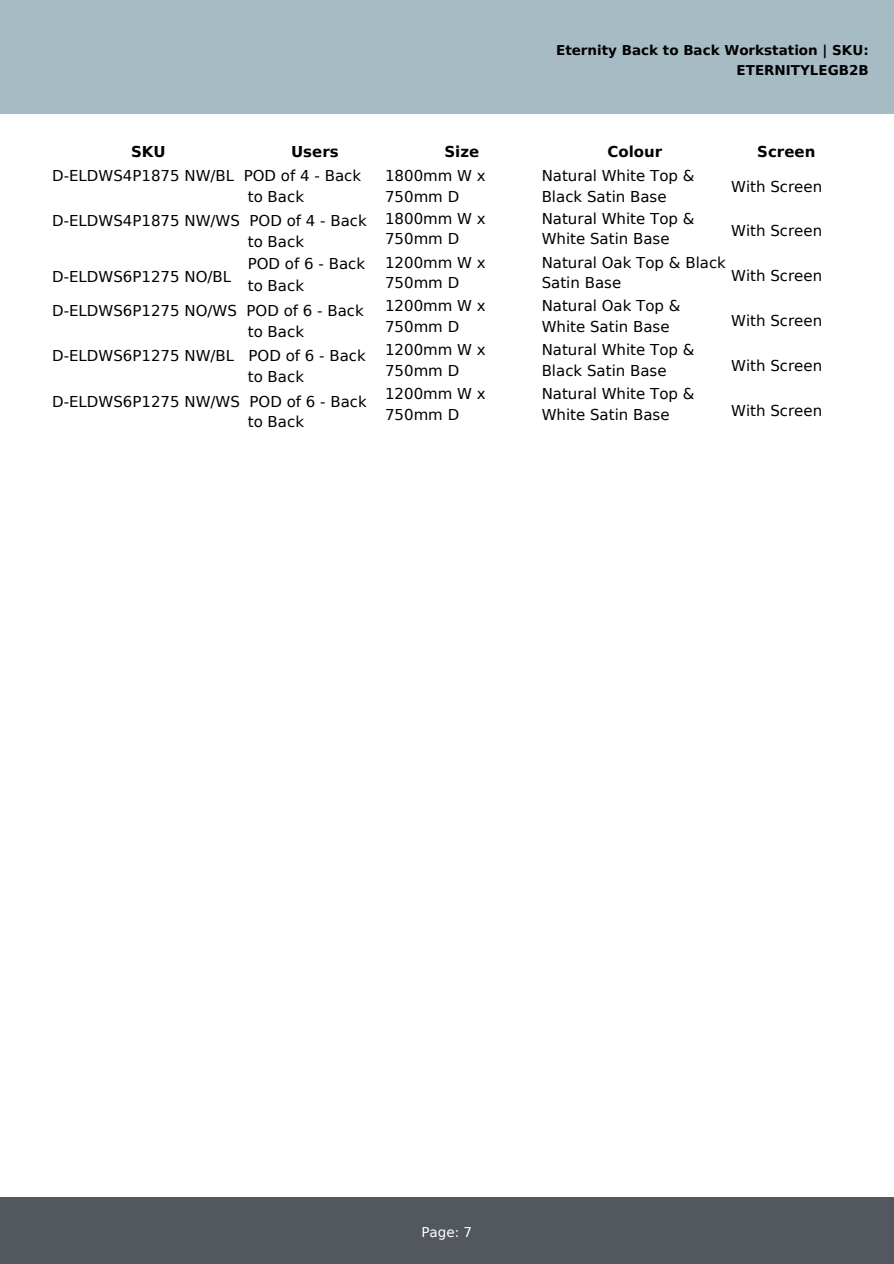
<style>
.page{position:relative;width:894px;height:1264px;background:#fff}
.page>*{position:absolute;margin:0;border:0;box-sizing:border-box;transform-origin:0 0}
.t1{font:15px/21.9px "DejaVu Sans";color:#000}
.t2{font:700 15px "DejaVu Sans";color:#000}
.t3{font:700 13.5px/20.2px "DejaVu Sans";color:#000;text-align:right}
.t4{font:13.5px "DejaVu Sans";color:#fff}
</style>
<div class="page">
<div style="left:0;top:0;width:893px;height:113px;background:#a7bbc4"></div>
<div style="left:0;top:1197px;width:893px;height:66px;background:#53585e"></div>
<h3 class="t2" style="left:131px;top:143px;width:36px">SKU</h3>
<h3 class="t2" style="left:291px;top:143px;width:49px">Users</h3>
<h4 class="t1" style="left:52px;top:164px;width:310px">D-ELDWS4P1875 NW/BL POD of 4 - Back</h4>
<h4 class="t1" style="left:248px;top:185px;width:58px">to Back</h4>
<h4 class="t1" style="left:52px;top:210px;width:316px">D-ELDWS4P1875 NW/WS POD of 4 - Back</h4>
<h2 class="t1" style="left:248px;top:230px;width:119px">to Back<br>POD of 6 - Back to Back</h2>
<h4 class="t1" style="left:52px;top:266px;width:180px">D-ELDWS6P1275 NO/BL</h4>
<h4 class="t1" style="left:52px;top:300px;width:313px">D-ELDWS6P1275 NO/WS POD of 6 - Back</h4>
<h4 class="t1" style="left:248px;top:320px;width:58px">to Back</h4>
<h4 class="t1" style="left:52px;top:345px;width:315px">D-ELDWS6P1275 NW/BL POD of 6 - Back</h4>
<h4 class="t1" style="left:248px;top:365px;width:58px">to Back</h4>
<h4 class="t1" style="left:52px;top:390px;width:316px">D-ELDWS6P1275 NW/WS POD of 6 - Back</h4>
<h4 class="t1" style="left:248px;top:410px;width:58px">to Back</h4>
<h4 class="t2" style="left:444px;top:143px;width:36px">Size</h4>
<h3 class="t1" style="left:385px;top:166px;width:102px;line-height:20.2px">1800mm W x<br>750mm D</h3>
<h3 class="t1" style="left:385px;top:209px;width:102px;line-height:20.2px">1800mm W x<br>750mm D</h3>
<h3 class="t1" style="left:385px;top:253px;width:102px;line-height:20.2px">1200mm W x<br>750mm D</h3>
<h3 class="t1" style="left:385px;top:295px;width:102px">1200mm W x<br>750mm D<br>1200mm W x<br>750mm D<br>1200mm W x<br>750mm D</h3>
<h1 class="t3" style="left:556px;top:40px;width:314px">Eternity Back to Back Workstation | SKU:<br>ETERNITYLEGB2B</h1>
<h3 class="t2" style="left:607px;top:143px;width:56px">Colour</h3>
<h4 class="t2" style="left:757px;top:143px;width:60px">Screen</h4>
<h4 class="t1" style="left:541px;top:166px;width:154px;line-height:20.2px">Natural White Top &amp;<br>Black Satin Base</h4>
<h4 class="t1" style="left:541px;top:209px;width:154px;line-height:20.2px">Natural White Top &amp;<br>White Satin Base</h4>
<h4 class="t1" style="left:541px;top:253px;width:186px;line-height:20.2px">Natural Oak Top &amp; Black<br>Satin Base</h4>
<h4 class="t1" style="left:541px;top:295px;width:154px">Natural Oak Top &amp;<br>White Satin Base<br>Natural White Top &amp;<br>Black Satin Base<br>Natural White Top &amp;<br>White Satin Base</h4>
<h4 class="t1" style="left:731px;top:175px;width:93px">With Screen</h4>
<h4 class="t1" style="left:731px;top:220px;width:93px">With Screen</h4>
<h4 class="t1" style="left:731px;top:265px;width:93px">With Screen</h4>
<h4 class="t1" style="left:731px;top:310px;width:93px">With Screen</h4>
<h4 class="t1" style="left:731px;top:355px;width:93px">With Screen</h4>
<p class="t1" style="left:731px;top:400px;width:93px">With Screen</p>
<h5 class="t4" style="left:421px;top:1224px;width:52px">Page: 7</h5>
</div>
